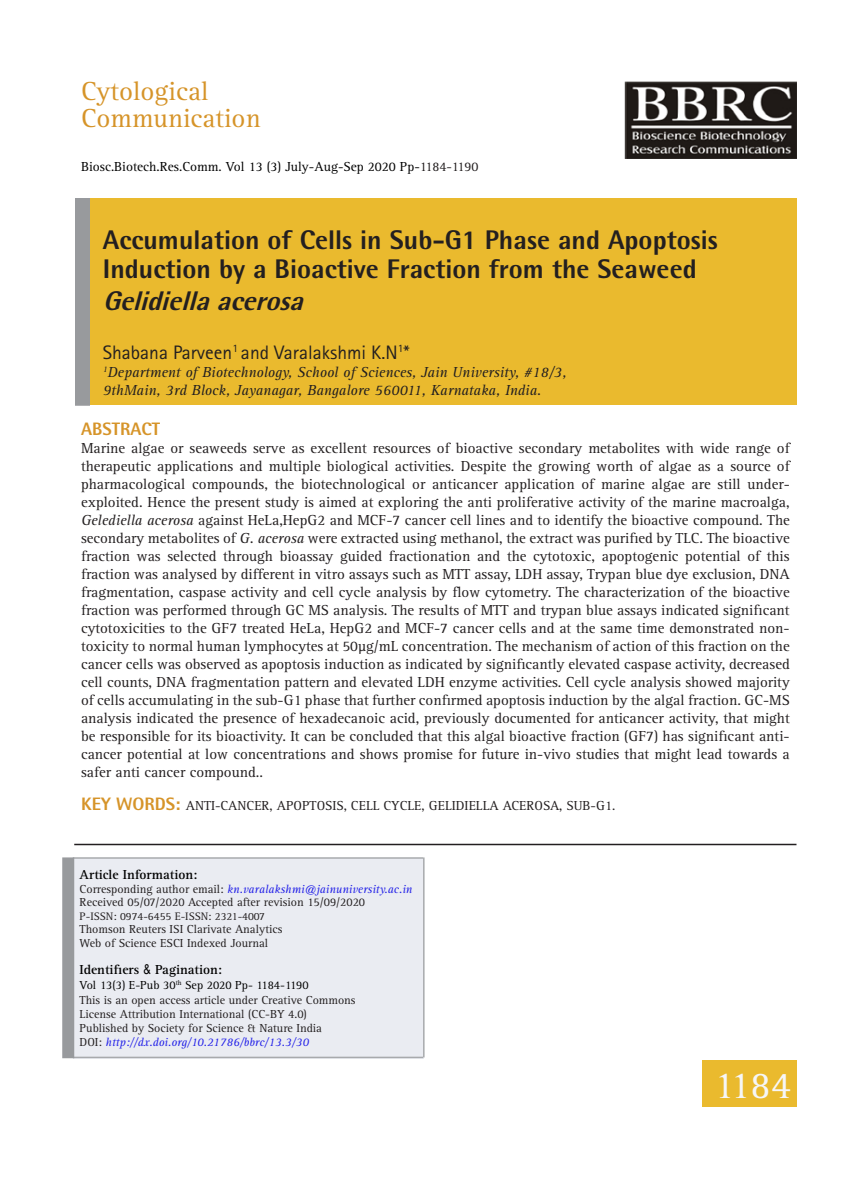
<style>
.page{position:relative;width:864px;height:1188px;background:#fff}
.page>*{position:absolute;margin:0;border:0;box-sizing:border-box;transform-origin:0 0}
.Body_text{font:39px "Rotis Serif Std";color:#f6f6f7}
.Body_text-2{font:800 27px/29.1px "Rotis Semi Sans Std";color:#231f20}
.Body_text-3{font:27px "Rotis Serif Std";color:#d69429}
.Body_text-4{font:italic 800 27px "Rotis Semi Sans Std";color:#231f20}
.Body_text-5{font:19.5px "Rotis Sans Serif Std";color:#231f20}
.Body_text-6{font:800 18px "Rotis Semi Sans Std";color:#d69429}
.Body_text-7{font:15px/18px "Rotis Serif Std";color:#231f20;text-align:justify}
.Body_text-8{font:italic 15px "Rotis Serif Std";color:#231f20}
.Body_text-9{font:13.5px "Rotis Serif Std";color:#231f20}
.Body_text-10{font:13.5px "Rotis Serif Std";color:#000}
.Body_text-11{font:700 13.5px "Rotis Serif Std";color:#000}
.Body_text-12{font:12px/14.2px "Rotis Serif Std";color:#231f20}
.Body_text-13{font:italic 12px "Rotis Serif Std";color:#2321e8}
.Body_text-14{font:12px "Rotis Serif Std";color:#000}
.Body_text-15{font:11.25px "Rotis Serif Std";color:#231f20}
.s1{color:#231f20}
.s2{font-style:italic}
.s3{font-family:"Rotis Semi Sans Std";font-weight:800;font-size:18px;color:#d69429}
.s4{font-style:normal;color:#231f20}
.s5{font-family:"Arial Narrow";font-weight:400}
</style>
<div class="page">
<img style="left:625px;top:81px;width:171px;height:77px">
<div style="left:89px;top:198px;width:707px;height:207px;background:#eaba2e"></div>
<div style="left:75px;top:198px;width:15px;height:208px;background:#989a9d"></div>
<hr style="left:74px;top:844px;width:722px;height:1px;background:#231f20">
<div style="left:702px;top:1060px;width:94px;height:47px;background:#eaba2e"></div>
<div style="left:73px;top:858px;width:350px;height:200px;background:#eaecf2"></div>
<hr style="left:423px;top:857px;width:2px;height:200px;background:#a8aaad">
<hr style="left:73px;top:857px;width:350px;height:2px;background:#a8aaad">
<hr style="left:73px;top:1057px;width:350px;height:1px;background:#a8aaad">
<div style="left:62px;top:857px;width:12px;height:201px;background:#989a9d"></div>
<p class="Body_text-3" style="left:81px;top:75px;width:129px">Cytological</p>
<p class="Body_text-3" style="left:81px;top:102px;width:181px">Communication</p>
<p class="Body_text-10" style="left:81px;top:158px;width:399px">Biosc.Biotech.Res.Comm. Vol 13 (3) July-Aug-Sep 2020 Pp-<span class="s1">1184-1190</span></p>
<p class="Body_text-2" style="left:103px;top:225px;width:616px">Accumulation of Cells in Sub-G1 Phase and Apoptosis<br>Induction by a Bioactive Fraction from the Seaweed</p>
<p class="Body_text-4" style="left:103px;top:284px;width:210px">Gelidiellaacerosa</p>
<p class="Body_text-5" style="left:103px;top:341px;width:308px">Shabana Parveen<sup>1</sup> and Varalakshmi K.N<sup>1</sup>*</p>
<p class="Body_text-8" style="left:103px;top:363px;width:465px"><sup>1</sup>Department of Biotechnology, School of Sciences, Jain University, #18/3,</p>
<p class="Body_text-8" style="left:103px;top:381px;width:440px">9thMain, 3rd Block, Jayanagar, Bangalore 560011, Karnataka, India.</p>
<p class="Body_text-6" style="left:81px;top:417px;width:81px">ABSTRACT</p>
<p class="Body_text-7" style="left:81px;top:439px;width:710px">Marine algae or seaweeds serve as excellent resources of bioactive secondary metabolites with wide range of therapeutic applications and multiple biological activities. Despite the growing worth of algae as a source of pharmacological compounds, the biotechnological or anticancer application of marine algae are still under&shy;exploited. Hence the present study is aimed at exploring the anti proliferative activity of the marine macroalga, <span class="s2">Gelediella acerosa</span> against HeLa,HepG2 and MCF-7 cancer cell lines and to identify the bioactive compound. The secondary metabolites of <span class="s2">G. acerosa</span> were extracted using methanol, the extract was purified by TLC. The bioactive fraction was selected through bioassay guided fractionation and the cytotoxic, apoptogenic potential of this fraction was analysed by different in vitro assays such as MTT assay, LDH assay, Trypan blue dye exclusion, DNA fragmentation, caspase activity and cell cycle analysis by flow cytometry. The characterization of the bioactive fraction was performed through GC MS analysis. The results of MTT and trypan blue assays indicated significant cytotoxicities to the GF7 treated HeLa, HepG2 and MCF-7 cancer cells and at the same time demonstrated non&shy;toxicity to normal human lymphocytes at 50µg/mL concentration. The mechanism of action of this fraction on the cancer cells was observed as apoptosis induction as indicated by significantly elevated caspase activity, decreased cell counts, DNA fragmentation pattern and elevated LDH enzyme activities. Cell cycle analysis showed majority of cells accumulating in the sub-G1 phase that further confirmed apoptosis induction by the algal fraction. GC-MS analysis indicated the presence of hexadecanoic acid, previously documented for anticancer activity, that might be responsible for its bioactivity. It can be concluded that this algal bioactive fraction (GF7) has significant anti&shy;cancer potential at low concentrations and shows promise for future in-vivo studies that might lead towards a safer anti cancer compound..</p>
<p class="Body_text-9" style="left:81px;top:798px;width:536px"><span class="s3">KEY WORDS:</span> ANTI-CANCER, APOPTOSIS, CELL CYCLE, GELIDIELLA ACEROSA, SUB-G1.</p>
<p class="Body_text-11" style="left:80px;top:867px;width:119px">Article Information:</p>
<p class="Body_text-13" style="left:80px;top:882px;width:334px"><span class="s4">Corresponding author email:</span> kn.varalakshmi@jainuniversity.ac.in</p>
<p class="Body_text-12" style="left:80px;top:895px;width:287px">Received 05/07/2020 Accepted after revision 15/09/2020</p>
<p class="Body_text-15" style="left:80px;top:910px;width:187px">P-ISSN: 0974-6455 E-ISSN: 2321-4007</p>
<p class="Body_text-12" style="left:80px;top:923px;width:204px;line-height:13.5px">Thomson Reuters ISI Clarivate Analytics<br>Web of Science ESCI Indexed Journal</p>
<p class="Body_text-11" style="left:80px;top:962px;width:144px">Identifiers <span class="s5">&amp;</span> Pagination:</p>
<p class="Body_text-14" style="left:80px;top:979px;width:231px">Vol 13(3) E-Pub 30<sup>th</sup> Sep 2020 Pp- 1184-1190</p>
<p class="Body_text-12" style="left:80px;top:993px;width:278px">This is an open access article under Creative Commons<br>License Attribution International (CC-BY 4.0)<br>Published by Society for Science &amp; Nature India</p>
<p class="Body_text-13" style="left:80px;top:1036px;width:231px"><span class="s4">DOI:</span> http://dx.doi.org/10.21786/bbrc/13.3/30</p>
<p class="Body_text" style="left:714px;top:1063px;width:78px">1184</p>
</div>
